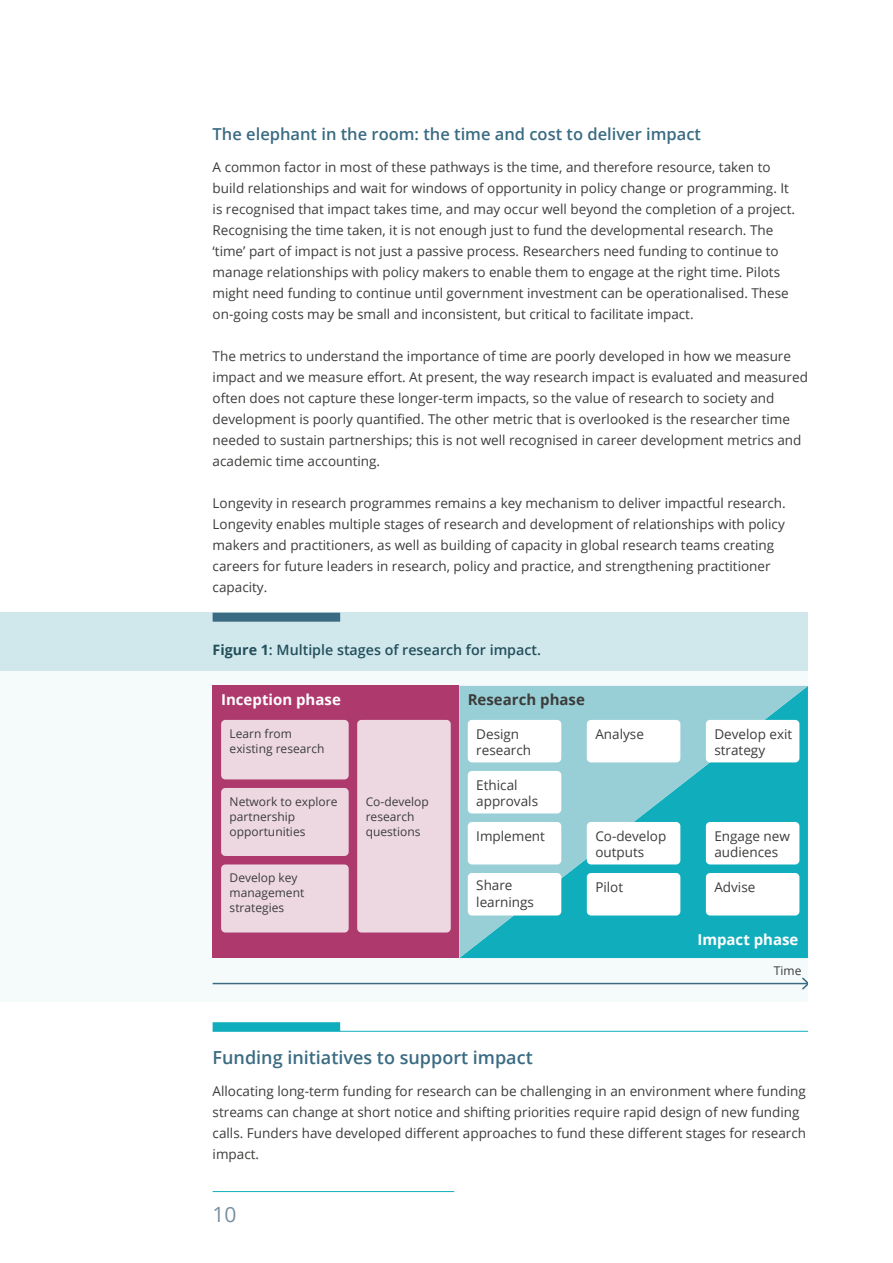
<style>
.page{position:relative;width:893px;height:1263px;background:#fff}
.page>*{position:absolute;margin:0;border:0;box-sizing:border-box;transform-origin:0 0}
.t1{font:21px "Open Sans";color:#7890a3}
.subhead{font:600 18px "Open Sans";color:#3a6b82}
.subhead2{font:600 16.5px "Open Sans";color:#3a6b82}
.t2{font:700 15px "Open Sans";color:#fff}
.t3{font:700 15px "Open Sans";color:#3c3c3b}
.t4{font:600 14.25px "Open Sans";color:#234f5b}
.t5{font:13.5px/21px "Open Sans";color:#3c3c3b}
.t6{font:12px/15px "Open Sans";color:#3c3c3b}
.s1{font-weight:700}
</style>
<div class="page">
<hr style="left:213px;top:1191px;width:241px;height:1px;background:#10aebc">
<div style="left:0;top:665px;width:808px;height:336px;background:#f5fafb"></div>
<div style="left:0;top:612px;width:808px;height:59px;background:#d0e8ec"></div>
<div style="left:213px;top:613px;width:127px;height:9px;background:#3a6b82"></div>
<hr style="left:213px;top:1031px;width:595px;height:1px;background:#10aebc">
<div style="left:213px;top:1022px;width:127px;height:9px;background:#10aebc"></div>
<svg style="left:459px;top:686px;width:349px;height:272px;background:#53bec9"></svg>
<div style="left:213px;top:686px;width:246px;height:272px;background:#ae396d"></div>
<div style="left:221px;top:720px;width:128px;height:59px;background:#edd8e2;border-radius:4px"></div>
<div style="left:221px;top:788px;width:128px;height:68px;background:#edd8e2;border-radius:4px"></div>
<div style="left:221px;top:864px;width:128px;height:68px;background:#edd8e2;border-radius:4px"></div>
<div style="left:357px;top:720px;width:94px;height:212px;background:#edd8e2;border-radius:4px"></div>
<div style="left:468px;top:720px;width:93px;height:42px;background:#fff;border-radius:4px"></div>
<div style="left:587px;top:720px;width:93px;height:42px;background:#fff;border-radius:4px"></div>
<div style="left:468px;top:771px;width:93px;height:42px;background:#fff;border-radius:4px"></div>
<div style="left:468px;top:822px;width:93px;height:42px;background:#fff;border-radius:4px"></div>
<div style="left:468px;top:873px;width:93px;height:42px;background:#fff;border-radius:4px"></div>
<div style="left:706px;top:720px;width:93px;height:42px;background:#fff;border-radius:4px"></div>
<div style="left:706px;top:822px;width:93px;height:42px;background:#fff;border-radius:4px"></div>
<div style="left:706px;top:873px;width:93px;height:42px;background:#fff;border-radius:4px"></div>
<div style="left:587px;top:822px;width:93px;height:42px;background:#fff;border-radius:4px"></div>
<div style="left:587px;top:873px;width:93px;height:42px;background:#fff;border-radius:4px"></div>
<hr style="left:213px;top:983px;width:595px;height:1px;background:#3a6b82">
<svg style="left:802px;top:977px;width:6px;height:13px"></svg>
<p class="subhead2" style="left:213px;top:123px;width:490px">The elephant in the room: the time and cost to deliver impact</p>
<p class="t5" style="left:213px;top:156px;width:584px">A common factor in most of these pathways is the time, and therefore resource, taken to build relationships and wait for windows of opportunity in policy change or programming. It is recognised that impact takes time, and may occur well beyond the completion of a project.<br>Recognising the time taken, it is not enough just to fund the developmental research. The ‘time’ part of impact is not just a passive process. Researchers need funding to continue to manage relationships with policy makers to enable them to engage at the right time. Pilots might need funding to continue until government investment can be operationalised. These on-going costs may be small and inconsistent, but critical to facilitate impact.</p>
<p class="t5" style="left:213px;top:345px;width:597px">The metrics to understand the importance of time are poorly developed in how we measure impact and we measure effort. At present, the way research impact is evaluated and measured often does not capture these longer-term impacts, so the value of research to society and development is poorly quantified. The other metric that is overlooked is the researcher time needed to sustain partnerships; this is not well recognised in career development metrics and academic time accounting.</p>
<p class="t5" style="left:213px;top:492px;width:575px">Longevity in research programmes remains a key mechanism to deliver impactful research.<br>Longevity enables multiple stages of research and development of relationships with policy makers and practitioners, as well as building of capacity in global research teams creating careers for future leaders in research, policy and practice, and strengthening practitioner capacity.</p>
<p class="t4" style="left:213px;top:640px;width:330px"><span class="s1">Figure 1</span>: Multiple stages of research for impact.</p>
<p class="t2" style="left:221px;top:688px;width:121px">Inception phase</p>
<p class="t3" style="left:468px;top:688px;width:119px">Research phase</p>
<p class="t6" style="left:230px;top:725px;width:96px">Learn from existing research</p>
<p class="t5" style="left:476px;top:725px;width:56px;line-height:16.5px">Design research</p>
<p class="t5" style="left:595px;top:723px;width:50px">Analyse</p>
<p class="t5" style="left:714px;top:725px;width:79px;line-height:16.5px">Develop exit strategy</p>
<p class="t6" style="left:230px;top:793px;width:109px">Network to explore partnership opportunities</p>
<p class="t6" style="left:230px;top:870px;width:76px">Develop key management strategies</p>
<p class="t6" style="left:366px;top:793px;width:65px">Co-develop research questions</p>
<p class="t5" style="left:476px;top:776px;width:63px;line-height:16.5px">Ethical approvals</p>
<p class="t5" style="left:476px;top:825px;width:70px">Implement</p>
<p class="t5" style="left:476px;top:874px;width:38px">Share</p>
<p class="t5" style="left:595px;top:876px;width:29px">Pilot</p>
<p class="t5" style="left:714px;top:876px;width:43px">Advise</p>
<p class="t5" style="left:476px;top:891px;width:59px">learnings</p>
<p class="t2" style="left:697px;top:929px;width:103px">Impact phase</p>
<p class="t6" style="left:774px;top:963px;width:29px">Time</p>
<p class="t5" style="left:595px;top:827px;width:73px;line-height:16.5px">Co-develop outputs</p>
<p class="t5" style="left:714px;top:827px;width:77px;line-height:16.5px">Engage new audiences</p>
<p class="subhead" style="left:213px;top:1045px;width:322px">Funding initiatives to support impact</p>
<p class="t5" style="left:213px;top:1080px;width:595px">Allocating long-term funding for research can be challenging in an environment where funding streams can change at short notice and shifting priorities require rapid design of new funding calls. Funders have developed different approaches to fund these different stages for research impact.</p>
<h1 class="t1" style="left:213px;top:1200px;width:26px">10</h1>
</div>
